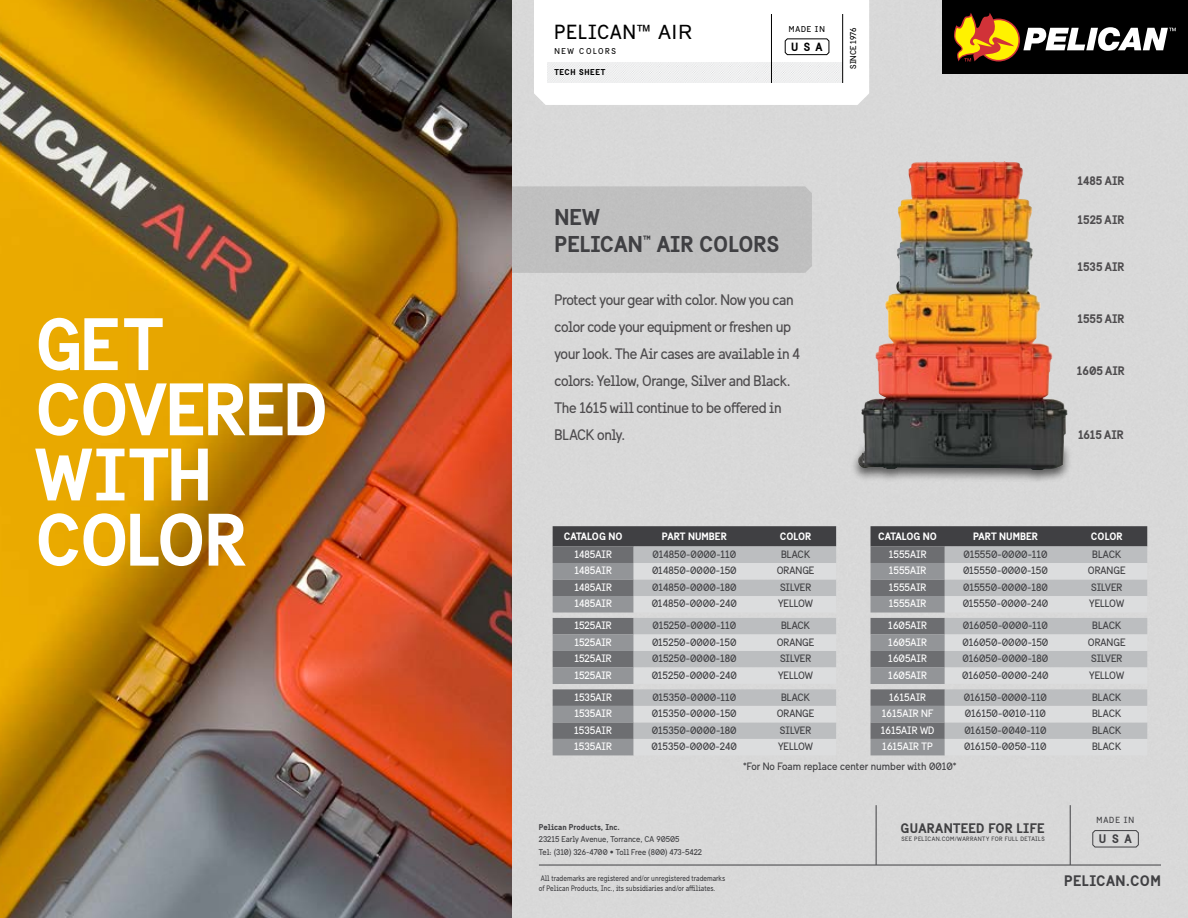
<style>
.page{position:relative;width:1188px;height:918px;background:#fff}
.page>*{position:absolute;margin:0;border:0;box-sizing:border-box;transform-origin:0 0}
.t1{font:700 72.75px/65.2px "Sweden Sans";letter-spacing:-.02em;color:#fff}
.t2{font:700 22.5px/27px "Sweden Sans";color:#404043}
.t3{font:20.1px "Sweden Sans";letter-spacing:.05em;color:#000}
.t4{font:15px/27px "Sweden Sans";letter-spacing:-.03em;color:#4e4c4e}
.t5{font:700 15px "Sweden Sans";letter-spacing:.03em;color:#404043}
.t6{font:700 13.65px "Sweden Sans";letter-spacing:.02em;color:#404042}
.t7{font:700 12.15px "Sweden Sans";letter-spacing:-.005em;color:#4e4c4e}
.t8{font:700 12.15px "Sweden Sans";color:#404043}
.t9{font:700 11.7px "Sweden Sans";color:#000}
.t10{font:10.5px "Sweden Sans";color:#404043}
.t11{font:10.5px "Sweden Sans";color:#fff}
.t12{font:700 10.5px "Sweden Sans";color:#fff}
.t13{font:8.7px "Sweden Sans";letter-spacing:.1em;color:#404043}
.t14{font:8.4px "Sweden Sans";letter-spacing:.19em;color:#000}
.t15{font:700 8.4px "Sweden Sans";letter-spacing:.08em;color:#000}
.t16{font:8.4px "Sweden Sans";color:#000}
.t17{font:8.4px "Sweden Sans";letter-spacing:.1em;color:#000}
.t18{font:8.25px/12.6px "Sweden Sans";color:#404043}
.t19{font:700 8.25px "Sweden Sans";color:#404043}
.t20{font:7.8px/9.9px "Sweden Sans";color:#404043;scale:.9 1}
.t21{font:6.15px "Sweden Sans";letter-spacing:.06em;color:#404042}
.s1{font-family:"Akzidenz Grotesk BE"}
</style>
<div class="page">
<div style="left:512px;top:186px;width:300px;height:87px;background:#bfbfbf"></div>
<img style="left:0;top:0;width:512px;height:918px">
<svg style="left:534px;top:14px;width:335px;height:91px"></svg>
<svg style="left:1092px;top:830px;width:47px;height:18px"></svg>
<hr style="left:539px;top:865px;width:622px;height:1px;background:#404043">
<hr style="left:876px;top:805px;width:1px;height:60px;background:#404043">
<hr style="left:1070px;top:805px;width:1px;height:60px;background:#404043">
<svg style="left:553px;top:526px;width:594px;height:20px;background:#4a4a4d"></svg>
<svg style="left:634px;top:546px;width:513px;height:17px;background:#b1b3b5"></svg>
<svg style="left:553px;top:563px;width:81px;height:192px;background:#87888b"></svg>
<svg style="left:634px;top:563px;width:513px;height:192px;background:#c4c5c7"></svg>
<div style="left:942px;top:0;width:246px;height:74px;background:#000"></div>
<svg style="left:977px;top:19px;width:43px;height:42px"></svg>
<div style="left:979px;top:20px;width:39px;height:40px;background:#fff200;border-radius:50%"></div>
<svg style="left:1023px;top:27px;width:153px;height:24px"></svg>
<svg style="left:954px;top:13px;width:62px;height:49px"></svg>
<div style="left:850px;top:442px;width:223px;height:42px;background:#000;opacity:.6"></div>
<img style="left:858px;top:161px;width:209px;height:309px">
<h1 class="t1" style="left:35px;top:311px;width:295px">GET<br>COVERED<br>WITH<br>COLOR</h1>
<h3 class="t3" style="left:554px;top:19px;width:139px">PELICAN<span class="s1">™ AIR</span></h3>
<p class="t14" style="left:554px;top:46px;width:63px">NEW COLORS</p>
<p class="t15" style="left:554px;top:67px;width:52px">TECH SHEET</p>
<p class="t17" style="left:789px;top:24px;width:37px">MADE IN</p>
<p class="t9" style="left:791px;top:39px;width:33px">USA</p>
<p class="t16" style="left:848px;top:69px;width:43px;rotate:-90deg">SINCE 1976</p>
<h2 class="t2" style="left:554px;top:203px;width:226px">NEW<br>PELICAN<sup>™</sup> AIR COLORS</h2>
<h3 class="t4" style="left:554px;top:286px;width:247px">Protect your gear with color. Now you can color code your equipment or freshen up your look. The Air cases are available in 4 colors: Yellow, Orange, Silver and Black.<br>The 1615 will continue to be offered in BLACK only.</h3>
<p class="t7" style="left:1078px;top:173px;width:48px">1485 AIR</p>
<p class="t7" style="left:1078px;top:212px;width:48px">1525 AIR</p>
<p class="t7" style="left:1078px;top:259px;width:48px">1535 AIR</p>
<p class="t7" style="left:1077px;top:311px;width:49px">1555 AIR</p>
<p class="t7" style="left:1077px;top:363px;width:49px">1605 AIR</p>
<p class="t7" style="left:1078px;top:427px;width:47px">1615 AIR</p>
<p class="t12" style="left:564px;top:530px;width:60px">CATALOG NO</p>
<p class="t12" style="left:662px;top:530px;width:66px">PART NUMBER</p>
<p class="t12" style="left:780px;top:530px;width:33px">COLOR</p>
<p class="t12" style="left:878px;top:530px;width:60px">CATALOG NO</p>
<p class="t12" style="left:973px;top:530px;width:66px">PART NUMBER</p>
<p class="t12" style="left:1091px;top:530px;width:33px">COLOR</p>
<p class="t11" style="left:574px;top:548px;width:39px">1485AIR</p>
<p class="t10" style="left:652px;top:548px;width:85px">014850-0000-110</p>
<p class="t10" style="left:781px;top:548px;width:31px">BLACK</p>
<p class="t11" style="left:889px;top:548px;width:39px">1555AIR</p>
<p class="t10" style="left:963px;top:548px;width:86px">015550-0000-110</p>
<p class="t10" style="left:1092px;top:548px;width:31px">BLACK</p>
<p class="t11" style="left:574px;top:564px;width:39px">1485AIR</p>
<p class="t10" style="left:652px;top:564px;width:86px">014850-0000-150</p>
<p class="t10" style="left:777px;top:564px;width:39px">ORANGE</p>
<p class="t11" style="left:889px;top:564px;width:39px">1555AIR</p>
<p class="t10" style="left:963px;top:564px;width:86px">015550-0000-150</p>
<p class="t10" style="left:1088px;top:564px;width:39px">ORANGE</p>
<p class="t11" style="left:574px;top:581px;width:39px">1485AIR</p>
<p class="t10" style="left:652px;top:581px;width:86px">014850-0000-180</p>
<p class="t10" style="left:780px;top:581px;width:33px">SILVER</p>
<p class="t11" style="left:889px;top:581px;width:39px">1555AIR</p>
<p class="t10" style="left:963px;top:581px;width:86px">015550-0000-180</p>
<p class="t10" style="left:1091px;top:581px;width:33px">SILVER</p>
<p class="t11" style="left:574px;top:597px;width:39px">1485AIR</p>
<p class="t10" style="left:652px;top:597px;width:87px">014850-0000-240</p>
<p class="t10" style="left:778px;top:597px;width:36px">YELLOW</p>
<p class="t11" style="left:889px;top:597px;width:39px">1555AIR</p>
<p class="t10" style="left:963px;top:597px;width:87px">015550-0000-240</p>
<p class="t10" style="left:1089px;top:597px;width:36px">YELLOW</p>
<p class="t11" style="left:574px;top:619px;width:39px">1525AIR</p>
<p class="t10" style="left:652px;top:619px;width:85px">015250-0000-110</p>
<p class="t10" style="left:781px;top:619px;width:31px">BLACK</p>
<p class="t11" style="left:888px;top:619px;width:40px">1605AIR</p>
<p class="t10" style="left:963px;top:619px;width:87px">016050-0000-110</p>
<p class="t10" style="left:1092px;top:619px;width:31px">BLACK</p>
<p class="t11" style="left:574px;top:636px;width:39px">1525AIR</p>
<p class="t10" style="left:652px;top:636px;width:86px">015250-0000-150</p>
<p class="t10" style="left:777px;top:636px;width:39px">ORANGE</p>
<p class="t11" style="left:888px;top:636px;width:40px">1605AIR</p>
<p class="t10" style="left:962px;top:636px;width:87px">016050-0000-150</p>
<p class="t10" style="left:1088px;top:636px;width:39px">ORANGE</p>
<p class="t11" style="left:574px;top:652px;width:39px">1525AIR</p>
<p class="t10" style="left:652px;top:652px;width:86px">015250-0000-180</p>
<p class="t10" style="left:780px;top:652px;width:33px">SILVER</p>
<p class="t11" style="left:888px;top:652px;width:40px">1605AIR</p>
<p class="t10" style="left:963px;top:652px;width:87px">016050-0000-180</p>
<p class="t10" style="left:1091px;top:652px;width:33px">SILVER</p>
<p class="t11" style="left:574px;top:669px;width:39px">1525AIR</p>
<p class="t10" style="left:652px;top:669px;width:87px">015250-0000-240</p>
<p class="t10" style="left:778px;top:669px;width:36px">YELLOW</p>
<p class="t11" style="left:888px;top:669px;width:40px">1605AIR</p>
<p class="t10" style="left:962px;top:669px;width:88px">016050-0000-240</p>
<p class="t10" style="left:1089px;top:669px;width:36px">YELLOW</p>
<p class="t11" style="left:574px;top:691px;width:39px">1535AIR</p>
<p class="t10" style="left:652px;top:691px;width:85px">015350-0000-110</p>
<p class="t10" style="left:781px;top:691px;width:31px">BLACK</p>
<p class="t11" style="left:889px;top:691px;width:38px">1615AIR</p>
<p class="t10" style="left:964px;top:691px;width:85px">016150-0000-110</p>
<p class="t10" style="left:1092px;top:691px;width:31px">BLACK</p>
<p class="t11" style="left:574px;top:707px;width:39px">1535AIR</p>
<p class="t10" style="left:652px;top:707px;width:86px">015350-0000-150</p>
<p class="t10" style="left:777px;top:707px;width:39px">ORANGE</p>
<p class="t11" style="left:882px;top:707px;width:53px">1615AIR NF</p>
<p class="t10" style="left:965px;top:707px;width:83px">016150-0010-110</p>
<p class="t10" style="left:1092px;top:707px;width:31px">BLACK</p>
<p class="t11" style="left:574px;top:724px;width:39px">1535AIR</p>
<p class="t10" style="left:652px;top:724px;width:86px">015350-0000-180</p>
<p class="t10" style="left:780px;top:724px;width:33px">SILVER</p>
<p class="t11" style="left:881px;top:724px;width:55px">1615AIR WD</p>
<p class="t10" style="left:964px;top:724px;width:84px">016150-0040-110</p>
<p class="t10" style="left:1092px;top:724px;width:31px">BLACK</p>
<p class="t11" style="left:574px;top:740px;width:39px">1535AIR</p>
<p class="t10" style="left:652px;top:740px;width:87px">015350-0000-240</p>
<p class="t10" style="left:778px;top:740px;width:36px">YELLOW</p>
<p class="t11" style="left:882px;top:740px;width:52px">1615AIR TP</p>
<p class="t10" style="left:964px;top:740px;width:84px">016150-0050-110</p>
<p class="t10" style="left:1092px;top:740px;width:31px">BLACK</p>
<p class="t10" style="left:743px;top:760px;width:215px">*For No Foam replace center number with 0010*</p>
<p class="t19" style="left:539px;top:822px;width:83px">Pelican Products, Inc.</p>
<p class="t18" style="left:539px;top:833px;width:165px">23215 Early Avenue, Torrance, CA 90505<br>Tel: (310) 326-4700 • Toll Free (800) 473-5422</p>
<p class="t20" style="left:539px;top:873px;width:208px">All trademarks are registered and/or unregistered trademarks of Pelican Products, Inc., its subsidiaries and/or affiliates.</p>
<h3 class="t6" style="left:901px;top:820px;width:146px">GUARANTEED FOR LIFE</h3>
<p class="t21" style="left:902px;top:835px;width:145px">SEE PELICAN.COM/WARRANTY FOR FULL DETAILS</p>
<p class="t13" style="left:1097px;top:815px;width:39px">MADE IN</p>
<p class="t8" style="left:1099px;top:831px;width:34px">USA</p>
<h3 class="t5" style="left:1064px;top:872px;width:98px">PELICAN.COM</h3>
</div>
